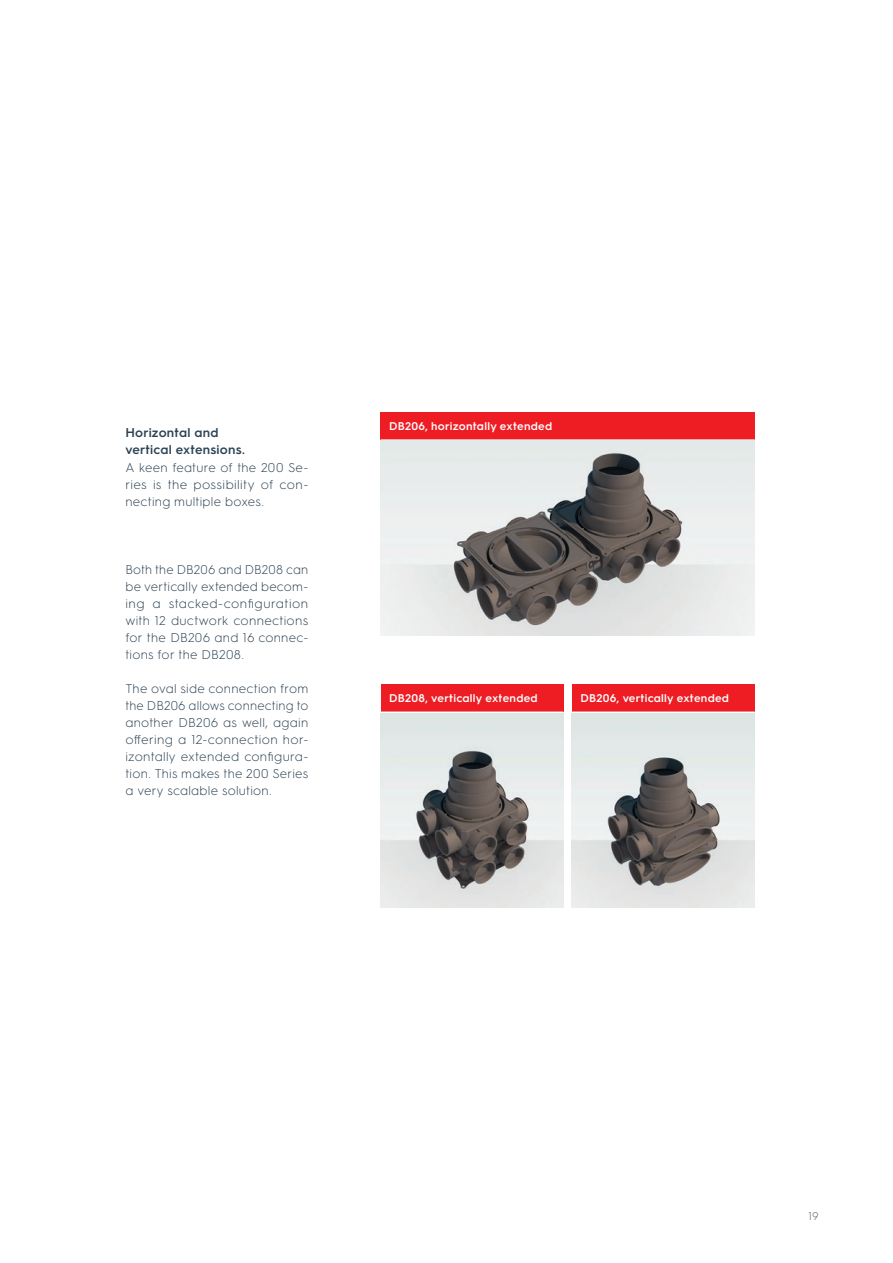
<style>
.page{position:relative;width:893px;height:1263px;background:#fff}
.page>*{position:absolute;margin:0;border:0;box-sizing:border-box;transform-origin:0 0}
.t1{font:300 12.75px/17px "HGS3";letter-spacing:.02em;color:#2c4354;text-align:justify}
.t2{font:600 12.75px/17px "HGS3";letter-spacing:.015em;color:#2c4354}
.t3{font:600 11.25px "HGS3";letter-spacing:.02em;color:#fff}
.t4{font:300 11.25px "HGS3";color:#4e6476}
</style>
<div class="page">
<div style="left:381px;top:685px;width:182px;height:27px;background:#ee1d23"></div>
<hr style="left:381px;top:711px;width:182px;height:2px;background:#fff">
<img style="left:381px;top:713px;width:182px;height:195px">
<div style="left:572px;top:685px;width:183px;height:27px;background:#ee1d23"></div>
<hr style="left:572px;top:711px;width:183px;height:2px;background:#fff">
<img style="left:572px;top:713px;width:183px;height:195px">
<div style="left:381px;top:412px;width:374px;height:28px;background:#ee1d23"></div>
<hr style="left:381px;top:439px;width:374px;height:2px;background:#fff">
<img style="left:381px;top:441px;width:374px;height:195px">
<p class="t2" style="left:125px;top:423px;width:121px">Horizontal and vertical extensions.</p>
<p class="t1" style="left:125px;top:458px;width:184px">A keen feature of the 200 Se&shy;ries is the possibility of con&shy;necting multiple boxes.</p>
<p class="t3" style="left:389px;top:418px;width:165px">DB206, horizontally extended</p>
<p class="t1" style="left:125px;top:560px;width:184px">Both the DB206 and DB208 can be vertically extended becom&shy;ing a stacked-configuration with 12 ductwork connections for the DB206 and 16 connec&shy;tions for the DB208.</p>
<p class="t1" style="left:125px;top:679px;width:184px">The oval side connection from the DB206 allows connecting to another DB206 as well, again offering a 12-connection hor&shy;izontally extended configura&shy;tion. This makes the 200 Series a very scalable solution.</p>
<p class="t3" style="left:389px;top:690px;width:150px">DB208, vertically extended</p>
<p class="t3" style="left:580px;top:690px;width:150px">DB206, vertically extended</p>
<p class="t4" style="left:808px;top:1209px;width:12px">19</p>
</div>
